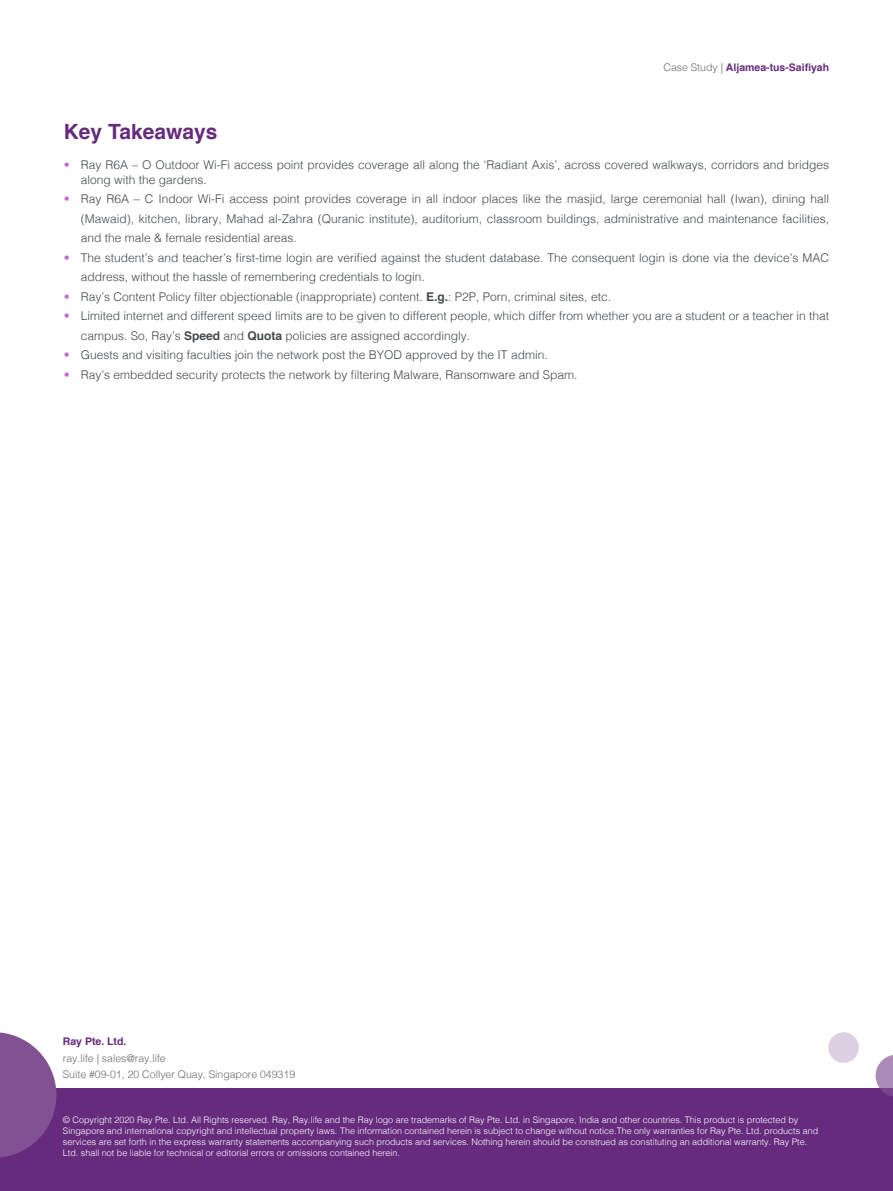
<style>
.page{position:relative;width:893px;height:1191px;background:#fff}
.page>*{position:absolute;margin:0;border:0;box-sizing:border-box;transform-origin:0 0}
.bod_copy{font:700 21px "Helvetica";color:#662b7d}
.t1{font:300 12px/19.5px "Helvetica";color:#43494d}
.t2{font:300 10.5px "Helvetica";color:#6c6d70}
.t3{font:700 10.5px "Helvetica";color:#662b7d}
.t4{font:300 9px/10.8px "Helvetica";color:#fff}
.s1{font-weight:300;color:#6c6d70}
.s2{color:#c26bd4}
.s3{font-weight:700}
</style>
<div class="page">
<div style="left:0;top:1088px;width:893px;height:103px;background:#662b7d"></div>
<svg style="left:0;top:1032px;width:56px;height:125px"></svg>
<div style="left:828px;top:1032px;width:31px;height:30px;background:#ddd0e3;border-radius:50%"></div>
<svg style="left:876px;top:1055px;width:17px;height:42px"></svg>
<p class="t3" style="left:663px;top:59px;width:167px"><span class="s1">Case Study |</span> Aljamea-tus-Saifiyah</p>
<p class="bod_copy" style="left:64px;top:115px;width:155px">Key Takeaways</p>
<p class="t1" style="left:81px;top:157px;width:750px;line-height:14.4px;text-indent:-17px"><span class="s2">•</span> Ray R6A – O Outdoor Wi-Fi access point provides coverage all along the ‘Radiant Axis’, across covered walkways, corridors and bridges along with the gardens.</p>
<p class="t1" style="left:81px;top:188px;width:750px;text-align:justify;text-indent:-17px"><span class="s2">•</span> Ray R6A – C Indoor Wi-Fi access point provides coverage in all indoor places like the masjid, large ceremonial hall (Iwan), dining hall (Mawaid), kitchen, library, Mahad al-Zahra (Quranic institute), auditorium, classroom buildings, administrative and maintenance facilities, and the male &amp; female residential areas.</p>
<p class="t1" style="left:81px;top:247px;width:750px;text-indent:-17px"><span class="s2">•</span> The student’s and teacher’s first-time login are verified against the student database. The consequent login is done via the device’s MAC address, without the hassle of remembering credentials to login.</p>
<p class="t1" style="left:64px;top:286px;width:549px"><span class="s2">•</span> Ray’s Content Policy filter objectionable (inappropriate) content. <span class="s3">E.g.</span>: P2P, Porn, criminal sites, etc.</p>
<p class="t1" style="left:81px;top:305px;width:750px;text-indent:-17px"><span class="s2">•</span> Limited internet and different speed limits are to be given to different people, which differ from whether you are a student or a teacher in that campus. So, Ray’s <span class="s3">Speed</span> and <span class="s3">Quota</span> policies are assigned accordingly.</p>
<p class="t1" style="left:64px;top:344px;width:485px"><span class="s2">•</span> Guests and visiting faculties join the network post the BYOD approved by the IT admin.</p>
<p class="t1" style="left:64px;top:364px;width:515px"><span class="s2">•</span> Ray’s embedded security protects the network by filtering Malware, Ransomware and Spam.</p>
<p class="t3" style="left:63px;top:1033px;width:65px">Ray Pte. Ltd.</p>
<p class="t2" style="left:63px;top:1049px;width:104px">ray.life | sales@ray.life</p>
<p class="t2" style="left:63px;top:1065px;width:234px">Suite #09-01, 20 Collyer Quay, Singapore 049319</p>
<p class="t4" style="left:63px;top:1114px;width:757px">© Copyright 2020 Ray Pte. Ltd. All Rights reserved. Ray, Ray.life and the Ray logo are trademarks of Ray Pte. Ltd. in Singapore, India and other countries. This product is protected by Singapore and international copyright and intellectual property laws. The information contained herein is subject to change without notice.The only warranties for Ray Pte. Ltd. products and services are set forth in the express warranty statements accompanying such products and services. Nothing herein should be construed as constituting an additional warranty. Ray Pte.<br>Ltd. shall not be liable for technical or editorial errors or omissions contained herein.</p>
</div>
